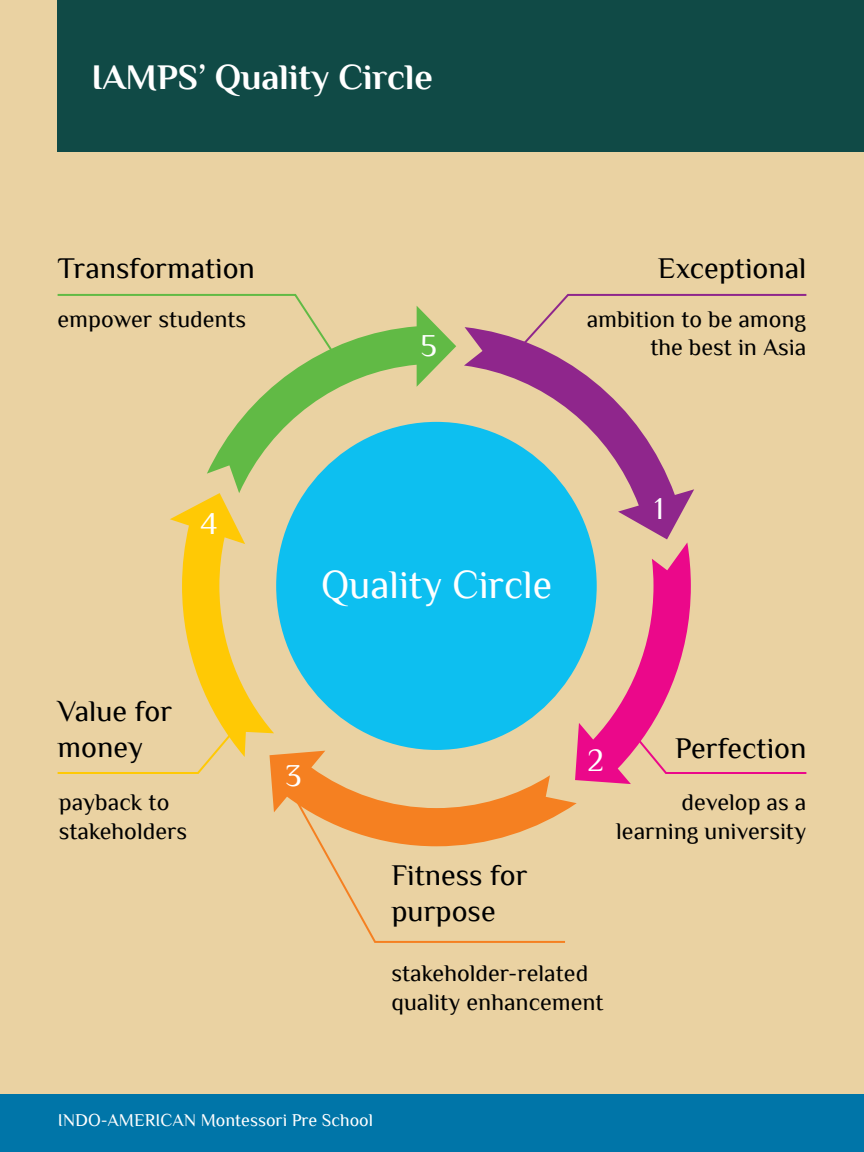
<style>
.page{position:relative;width:864px;height:1152px;background:#ead2a2}
.page>*{position:absolute;margin:0;border:0;box-sizing:border-box;transform-origin:0 0}
.t1{font:40.6px "Philosopher";color:#fff}
.t2{font:700 36px "Philosopher";color:#fff}
.t3{font:31.8px "Philosopher";color:#fff}
.t4{font:30px/36px "Philosopher";color:#000}
.t5{font:24px/28.8px "Philosopher";color:#000;text-align:right}
.t6{font:18px "Philosopher";color:#fff}
</style>
<div class="page">
<div style="left:58px;top:0;width:806px;height:152px;background:#104a46"></div>
<svg style="left:207px;top:306px;width:249px;height:187px"></svg>
<svg style="left:464px;top:327px;width:230px;height:166px"></svg>
<svg style="left:511px;top:293px;width:296px;height:64px"></svg>
<svg style="left:320px;top:846px;width:245px;height:97px"></svg>
<svg style="left:57px;top:493px;width:750px;height:353px"></svg>
<svg style="left:57px;top:293px;width:281px;height:66px"></svg>
<div style="left:0;top:1094px;width:864px;height:58px;background:#0075a8"></div>
<h2 class="t2" style="left:92px;top:58px;width:343px">IAMPS’ Quality Circle</h2>
<p class="t4" style="left:58px;top:250px;width:199px">Transformation</p>
<p class="t4" style="left:658px;top:250px;width:150px">Exceptional</p>
<p class="t5" style="left:58px;top:304px;width:190px">empower students</p>
<h3 class="t3" style="left:421px;top:328px;width:18px">5</h3>
<p class="t5" style="left:587px;top:304px;width:221px">ambition to be among the best in Asia</p>
<h3 class="t3" style="left:200px;top:507px;width:18px">4</h3>
<p class="t4" style="left:58px;top:693px;width:116px">Value for money</p>
<p class="t5" style="left:59px;top:788px;width:130px;text-align:left">payback to stakeholders</p>
<h1 class="t1" style="left:321px;top:564px;width:233px">Quality Circle</h1>
<h3 class="t3" style="left:654px;top:492px;width:11px">1</h3>
<h3 class="t3" style="left:285px;top:758px;width:18px">3</h3>
<p class="t4" style="left:392px;top:858px;width:138px">Fitness for purpose</p>
<h3 class="t3" style="left:588px;top:744px;width:18px">2</h3>
<p class="t4" style="left:675px;top:730px;width:133px">Perfection</p>
<p class="t5" style="left:616px;top:788px;width:192px">develop as a learning university</p>
<p class="t5" style="left:391px;top:959px;width:214px;text-align:left">stakeholder-related quality enhancement</p>
<p class="t6" style="left:58px;top:1110px;width:317px">INDO-AMERICAN Montessori Pre School</p>
</div>
